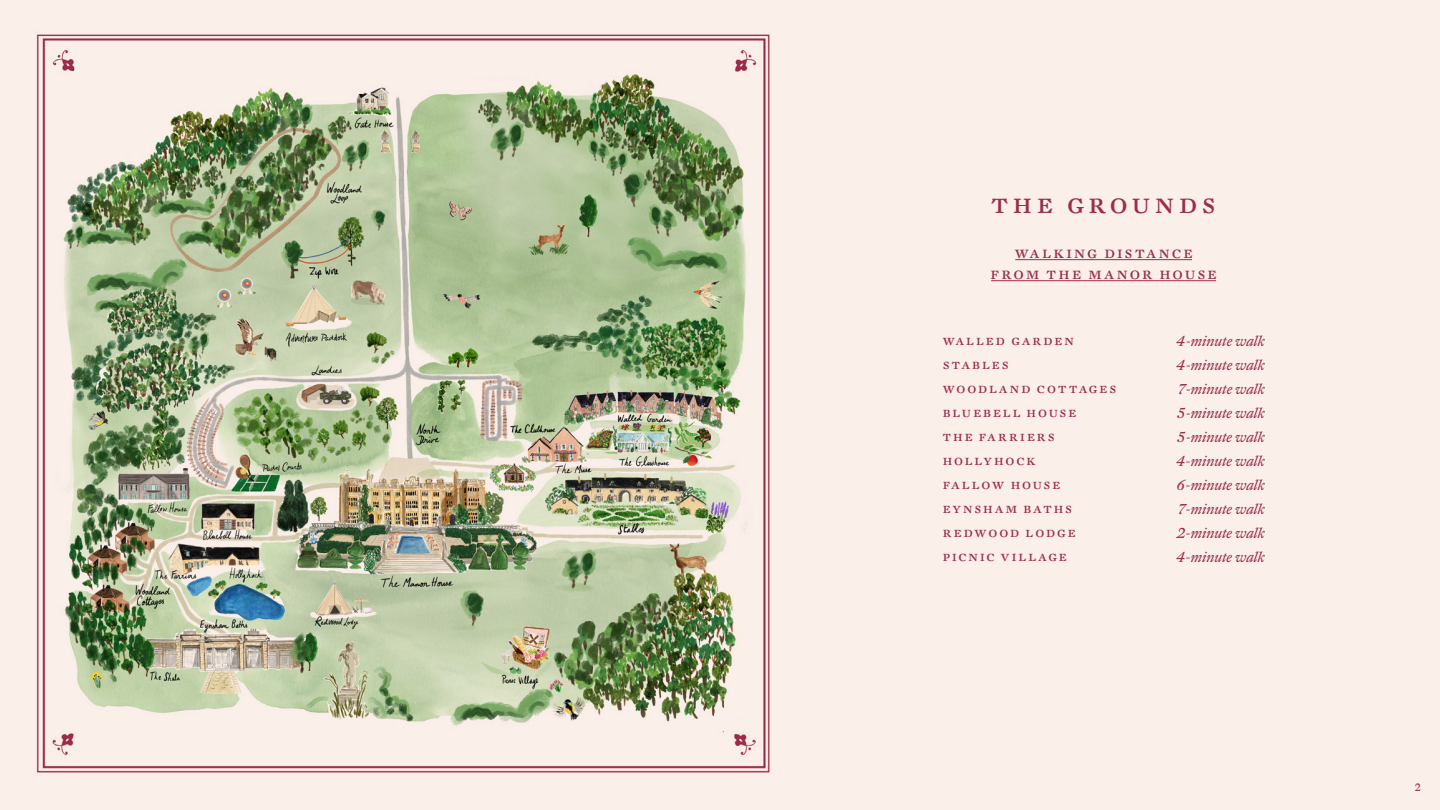
<style>
.page{position:relative;width:1440px;height:810px;background:#faefe9}
.page>*{position:absolute;margin:0;border:0;box-sizing:border-box;transform-origin:0 0}
.t1{font:28.5px "DTL Fleischmann T Caps";letter-spacing:.12em;color:#9b2d4a}
.t2{font:16.5px/21.1px "DTL Fleischmann T Caps";letter-spacing:.09em;color:#9b2d4a;text-align:center}
.t3{font:italic 14.25px/24.1px "DTL Fleischmann T";letter-spacing:-.005em;color:#9b2d4a;text-align:justify}
.t4{font:14.25px/24.1px "DTL Fleischmann T Caps";letter-spacing:.105em;color:#9b2d4a}
.t5{font:10.5px "DTL Fleischmann T";color:#9b2d4a}
</style>
<div class="page">
<img style="left:36px;top:34px;width:734px;height:739px">
<hr style="left:1015px;top:259px;width:177px;height:1px;background:#9b2d4a">
<hr style="left:991px;top:281px;width:225px;height:1px;background:#9b2d4a">
<h1 class="t1" style="left:991px;top:184px;width:227px">the grounds</h1>
<p class="t2" style="left:990px;top:241px;width:228px">walking distance from the manor house</p>
<p class="t4" style="left:942px;top:328px;width:176px">walled garden stables<br>woodland cottages bluebell house<br>the farriers hollyhock<br>fallow house eynsham baths redwood lodge picnic village</p>
<p class="t3" style="left:1176px;top:329px;width:90px">4-minute walk 4-minute walk 7-minute walk 5-minute walk 5-minute walk 4-minute walk 6-minute walk 7-minute walk 2-minute walk 4-minute walk</p>
<p class="t5" style="left:1414px;top:781px;width:8px">2</p>
</div>
